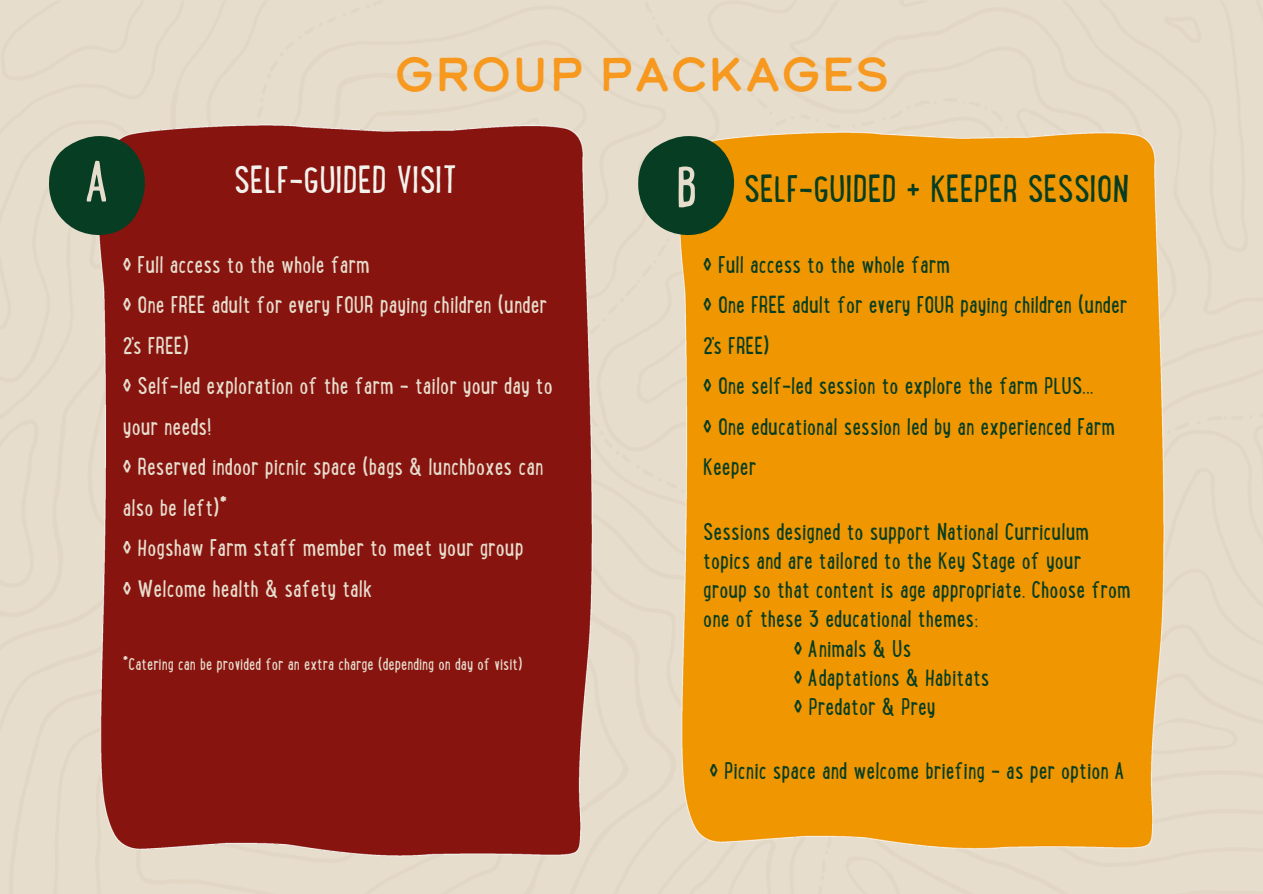
<style>
.page{position:relative;width:1263px;height:894px;background:#fff}
.page>*{position:absolute;margin:0;border:0;box-sizing:border-box;transform-origin:0 0}
.t1{font:61.8px "Lunch Box";color:#e6ddcd}
.t2{font:47.25px "Calder Dark";color:#f8991f}
.t3{font:40.5px "Lunch Box";color:#073d22}
.t4{font:40.5px "Lunch Box";color:#f2f1eb}
.t5{font:25.5px/40.5px "Lunch Box";color:#073d22}
.t6{font:25.5px/40.5px "Lunch Box";color:#e6ddcd}
.t7{font:18px "Lunch Box";color:#e6ddcd}
</style>
<div class="page">
<img style="left:643px;top:115px;width:558px;height:750px">
<img style="left:61px;top:88px;width:569px;height:805px">
<svg style="left:638px;top:136px;width:100px;height:101px;background:#405c34"></svg>
<svg style="left:49px;top:136px;width:100px;height:101px;background:#324a34"></svg>
<p class="t2" style="left:395px;top:54px;width:497px">GROUP PACKAGES</p>
<h3 class="t1" style="left:86px;top:161px;width:26px">A</h3>
<p class="t1" style="left:676px;top:166px;width:23px">B</p>
<h2 class="t4" style="left:234px;top:166px;width:224px">SELF-GUIDED VISIT</h2>
<h3 class="t3" style="left:744px;top:175px;width:387px">SELF-GUIDED + KEEPER SESSION</h3>
<p class="t6" style="left:123px;top:246px;width:431px">◊ Full access to the whole farm<br>◊ One FREE adult for every FOUR paying children (under 2's FREE)<br>◊ Self-led exploration of the farm - tailor your day to your needs!<br>◊ Reserved indoor picnic space (bags &amp; lunchboxes can also be left)*<br>◊ Hogshaw Farm staff member to meet your group<br>◊ Welcome health &amp; safety talk</p>
<p class="t7" style="left:123px;top:658px;width:401px">*Catering can be provided for an extra charge (depending on day of visit)</p>
<h2 class="t5" style="left:703px;top:246px;width:426px">◊ Full access to the whole farm<br>◊ One FREE adult for every FOUR paying children (under 2's FREE)<br>◊ One self-led session to explore the farm PLUS...<br>◊ One educational session led by an experienced Farm Keeper</h2>
<h3 class="t5" style="left:703px;top:512px;width:387px">Sessions designed to support National Curriculum</h3>
<h3 class="t5" style="left:703px;top:541px;width:379px">topics and are tailored to the Key Stage of your</h3>
<h3 class="t5" style="left:703px;top:571px;width:429px">group so that content is age appropriate. Choose from</h3>
<h3 class="t5" style="left:703px;top:600px;width:277px">one of these 3 educational themes:</h3>
<h3 class="t5" style="left:794px;top:629px;width:119px">◊ Animals &amp; Us</h3>
<h3 class="t5" style="left:794px;top:658px;width:197px">◊ Adaptations &amp; Habitats</h3>
<h3 class="t5" style="left:794px;top:688px;width:143px">◊ Predator &amp; Prey</h3>
<h3 class="t5" style="left:709px;top:752px;width:417px">◊ Picnic space and welcome briefing - as per option A</h3>
</div>
